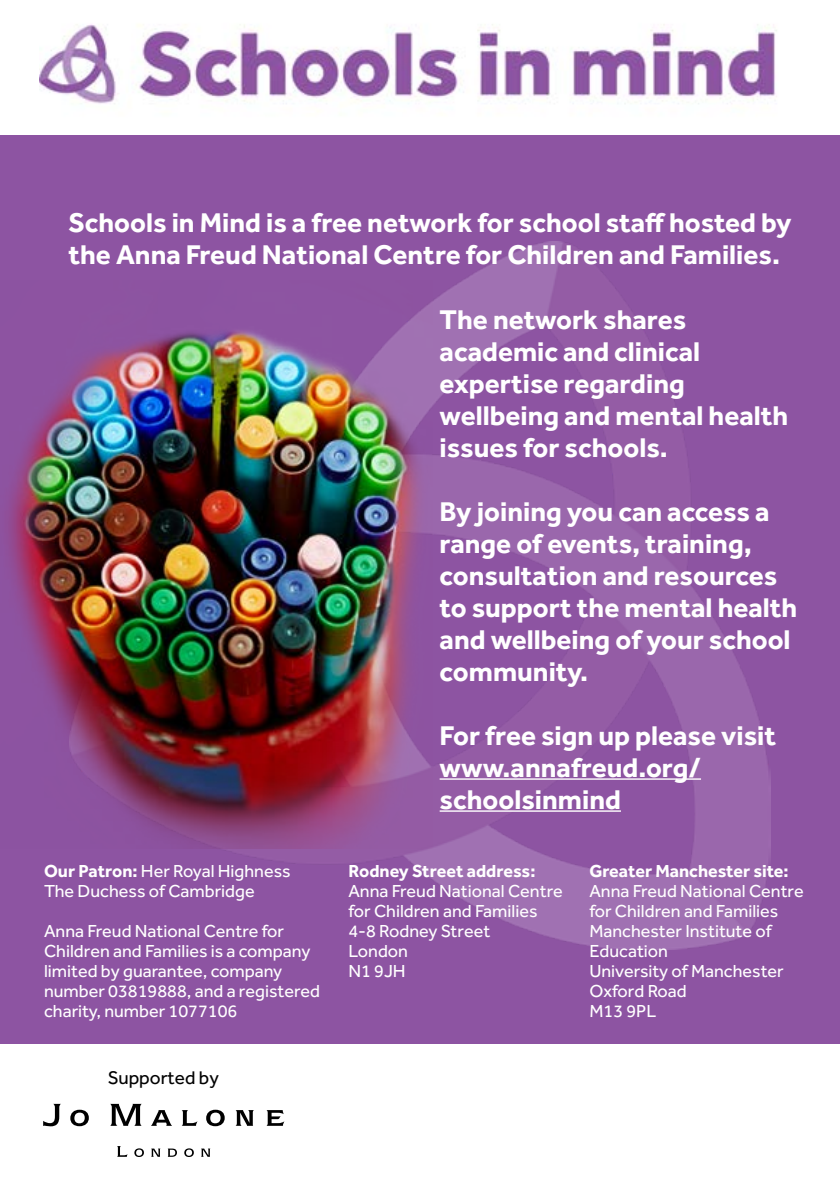
<style>
.page{position:relative;width:840px;height:1191px;background:#fff}
.page>*{position:absolute;margin:0;border:0;box-sizing:border-box;transform-origin:0 0}
.t1{font:700 28px/32px "Effra";color:#fff}
.t2{font:19px "Effra";color:#000}
.t3{font:18px/20px "Effra";color:#fff}
.t4{font:700 18px "Effra";color:#fff}
.s1{font-weight:700}
</style>
<div class="page">
<div style="left:0;top:0;width:839px;height:1191px;background:#8d54a2"></div>
<img style="left:212px;top:242px;width:557px;height:707px">
<div style="left:0;top:1044px;width:839px;height:147px;background:#fff"></div>
<div style="left:0;top:0;width:839px;height:134px;background:#fff"></div>
<hr style="left:439px;top:778px;width:261px;height:1px;background:#fff">
<hr style="left:439px;top:810px;width:181px;height:1px;background:#fff">
<img style="left:40px;top:24px;width:737px;height:80px">
<img style="left:8px;top:280px;width:424px;height:568px">
<svg style="left:43px;top:1103px;width:18px;height:23px"></svg>
<svg style="left:70px;top:1109px;width:19px;height:17px"></svg>
<svg style="left:110px;top:1103px;width:32px;height:22px"></svg>
<svg style="left:151px;top:1110px;width:21px;height:15px"></svg>
<svg style="left:181px;top:1110px;width:16px;height:15px"></svg>
<svg style="left:206px;top:1109px;width:18px;height:17px"></svg>
<svg style="left:235px;top:1110px;width:19px;height:15px"></svg>
<svg style="left:266px;top:1110px;width:18px;height:15px"></svg>
<svg style="left:117px;top:1146px;width:10px;height:10px"></svg>
<svg style="left:134px;top:1148px;width:10px;height:9px"></svg>
<svg style="left:151px;top:1148px;width:9px;height:8px"></svg>
<svg style="left:167px;top:1148px;width:10px;height:8px"></svg>
<svg style="left:184px;top:1148px;width:10px;height:9px"></svg>
<svg style="left:201px;top:1148px;width:9px;height:8px"></svg>
<p class="t1" style="left:68px;top:206px;width:724px">Schools in Mind is a free network for school staff hosted by the Anna Freud National Centre for Children and Families.</p>
<p class="t1" style="left:439px;top:303px;width:350px">The network shares academic and clinical expertise regarding wellbeing and mental health issues for schools.</p>
<p class="t3" style="left:44px;top:861px;width:248px"><span class="s1">Our Patron:</span> Her Royal Highness<br>The Duchess of Cambridge</p>
<p class="t3" style="left:44px;top:921px;width:277px">Anna Freud National Centre for<br>Children and Families is a company limited by guarantee, company number 03819888, and a registered charity, number 1077106</p>
<p class="t2" style="left:108px;top:1066px;width:112px">Supported by</p>
<p class="t1" style="left:439px;top:495px;width:359px">By joining you can access a range of events, training, consultation and resources to support the mental health and wellbeing of your school community.</p>
<p class="t1" style="left:439px;top:719px;width:338px">For free sign up please visit www.annafreud.org/ schoolsinmind</p>
<p class="t4" style="left:348px;top:860px;width:188px">Rodney Street address:</p>
<p class="t3" style="left:348px;top:881px;width:216px">Anna Freud National Centre for Children and Families<br>4-8 Rodney Street<br>London<br>N1 9JH</p>
<p class="t4" style="left:589px;top:860px;width:201px">Greater Manchester site:</p>
<p class="t3" style="left:589px;top:881px;width:216px">Anna Freud National Centre for Children and Families<br>Manchester Institute of<br>Education<br>University of Manchester<br>Oxford Road<br>M13 9PL</p>
</div>
